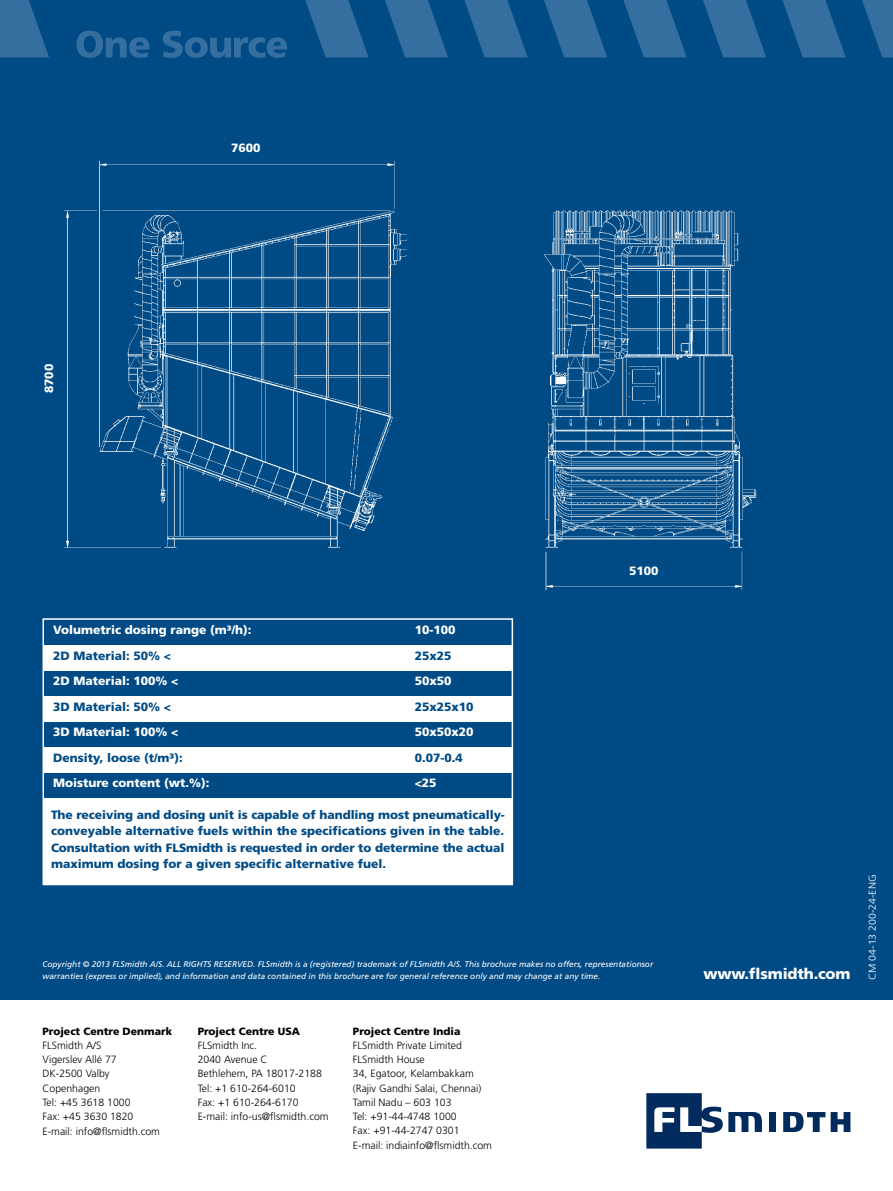
<style>
.page{position:relative;width:893px;height:1191px;background:#fff}
.page>*{position:absolute;margin:0;border:0;box-sizing:border-box;transform-origin:0 0}
.t1{font:900 15px "Frutiger LT Std";letter-spacing:-.01em;color:#fff}
.t2{font:900 12px/16.5px "Frutiger LT Std";color:#004b85;text-align:justify}
.t3{font:900 12px "Frutiger LT Std";color:#fff}
.t4{font:300 10.5px/14.2px "Frutiger LT Std";color:#000}
.t5{font:900 10.5px "Frutiger LT Std";color:#000}
.t6{font:300 10.05px "Frutiger LT Std";color:#fff;scale:1.05 1}
.t7{font:italic 8.25px/12px "Frutiger LT Std";color:#fff}
</style>
<div class="page">
<div style="left:0;top:0;width:893px;height:999px;background:#004b85"></div>
<img style="left:63px;top:160px;width:694px;height:431px">
<div style="left:44px;top:645px;width:468px;height:26px;background:#fff"></div>
<div style="left:44px;top:696px;width:468px;height:26px;background:#fff"></div>
<div style="left:44px;top:747px;width:468px;height:26px;background:#fff"></div>
<div style="left:44px;top:798px;width:468px;height:87px;background:#fff"></div>
<div style="left:769px;top:1112px;width:7px;height:20px;background:#002b5c"></div>
<svg style="left:783px;top:1112px;width:42px;height:20px"></svg>
<svg style="left:831px;top:1112px;width:19px;height:20px"></svg>
<svg style="left:646px;top:1093px;width:116px;height:55px"></svg>
<svg style="left:77px;top:31px;width:73px;height:27px"></svg>
<svg style="left:163px;top:31px;width:124px;height:27px"></svg>
<svg style="left:544px;top:0;width:63px;height:57px"></svg>
<svg style="left:385px;top:0;width:63px;height:57px"></svg>
<svg style="left:703px;top:0;width:63px;height:57px"></svg>
<svg style="left:305px;top:0;width:64px;height:57px"></svg>
<svg style="left:0;top:0;width:49px;height:57px"></svg>
<svg style="left:623px;top:0;width:64px;height:57px"></svg>
<svg style="left:464px;top:0;width:64px;height:57px"></svg>
<svg style="left:782px;top:0;width:64px;height:57px"></svg>
<svg style="left:862px;top:0;width:31px;height:57px"></svg>
<p class="t3" style="left:231px;top:141px;width:31px">7600</p>
<p class="t3" style="left:42px;top:393px;width:31px;rotate:-90deg">8700</p>
<p class="t3" style="left:53px;top:623px;width:200px">Volumetric dosing range (m³/h):</p>
<p class="t3" style="left:415px;top:623px;width:42px">10-100</p>
<p class="t2" style="left:53px;top:647px;width:119px">2D Material: 50% &lt;</p>
<p class="t2" style="left:415px;top:647px;width:38px">25x25</p>
<p class="t3" style="left:53px;top:674px;width:127px">2D Material: 100% &lt;</p>
<p class="t3" style="left:415px;top:674px;width:38px">50x50</p>
<p class="t2" style="left:53px;top:698px;width:119px">3D Material: 50% &lt;</p>
<p class="t2" style="left:415px;top:698px;width:60px">25x25x10</p>
<p class="t3" style="left:53px;top:725px;width:127px">3D Material: 100% &lt;</p>
<p class="t3" style="left:415px;top:725px;width:60px">50x50x20</p>
<p class="t2" style="left:53px;top:749px;width:131px">Density, loose (t/m³):</p>
<p class="t2" style="left:415px;top:749px;width:50px">0.07-0.4</p>
<p class="t3" style="left:53px;top:776px;width:158px">Moisture content (wt.%):</p>
<p class="t3" style="left:415px;top:776px;width:23px">&lt;25</p>
<p class="t2" style="left:51px;top:806px;width:455px">The receiving and dosing unit is capable of handling most pneumatically&shy;conveyable alternative fuels within the specifications given in the table.<br>Consultation with FLSmidth is requested in order to determine the actual maximum dosing for a given specific alternative fuel.</p>
<p class="t3" style="left:629px;top:563px;width:31px">5100</p>
<p class="t7" style="left:43px;top:958px;width:612px">Copyright © 2013 FLSmidth A/S. ALL RIGHTS RESERVED. FLSmidth is a (registered) trademark of FLSmidth A/S. This brochure makes no offers, representationsor warranties (express or implied), and information and data contained in this brochure are for general reference only and may change at any time.</p>
<p class="t5" style="left:43px;top:1024px;width:131px">Project Centre Denmark</p>
<p class="t4" style="left:43px;top:1038px;width:119px">FLSmidth A/S<br>Vigerslev Allé 77<br>DK-2500 Valby<br>Copenhagen<br>Tel: +45 3618 1000<br>Fax: +45 3630 1820<br>E-mail: info@flsmidth.com</p>
<p class="t5" style="left:198px;top:1024px;width:104px">Project Centre USA</p>
<p class="t4" style="left:198px;top:1038px;width:132px">FLSmidth Inc.<br>2040 Avenue C<br>Bethlehem, PA 18017-2188<br>Tel: +1 610-264-6010<br>Fax: +1 610-264-6170<br>E-mail: info-us@flsmidth.com</p>
<p class="t5" style="left:353px;top:1024px;width:109px">Project Centre India</p>
<p class="t4" style="left:353px;top:1038px;width:141px">FLSmidth Private Limited<br>FLSmidth House<br>34, Egatoor, Kelambakkam (Rajiv Gandhi Salai, Chennai)<br>Tamil Nadu – 603 103<br>Tel: +91-44-4748 1000<br>Fax: +91-44-2747 0301<br>E-mail: indiainfo@flsmidth.com</p>
<h1 class="t1" style="left:703px;top:964px;width:149px">www.flsmidth.com</h1>
<p class="t6" style="left:867px;top:979px;width:102px;rotate:-90deg">CM 04-13 200-24-ENG</p>
</div>
